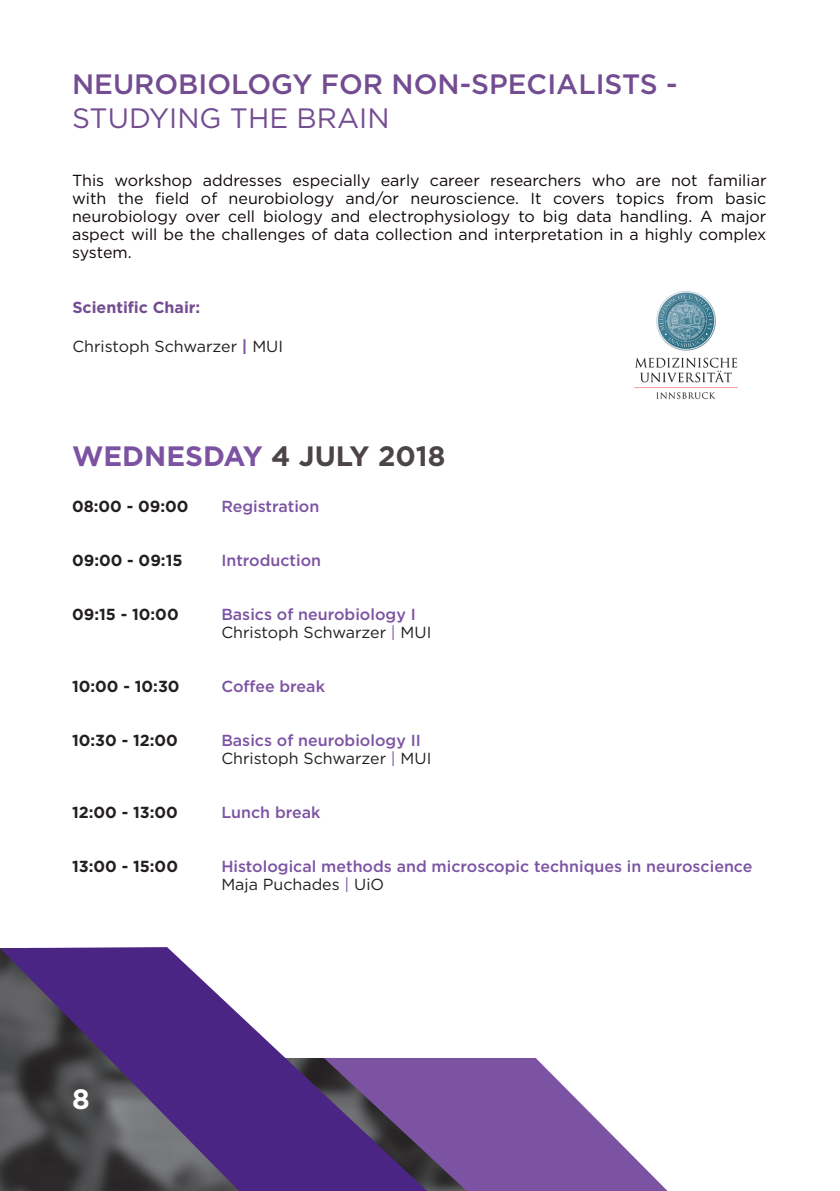
<style>
.page{position:relative;width:840px;height:1191px;background:#fff}
.page>*{position:absolute;margin:0;border:0;box-sizing:border-box;transform-origin:0 0}
.t1{font:500 28px "Gotham";color:#734c91}
.t2{font:700 28px "Gotham";color:#7c53a2}
.t3{font:28px "Gotham";color:#734c91}
.t4{font:700 28px "Gotham";color:#fff}
.t5{font:16px/18px "Gotham";color:#0e0607;text-align:justify}
.t6{font:500 16px/18px "Gotham";color:#7c53a2}
.t7{font:700 16px "Gotham";color:#231f20}
.t8{font:16px "Gotham";color:#231f20}
.t9{font:700 16px "Gotham";color:#734c91}
.s1{font-weight:700;color:#7c53a2}
.s2{color:#4c4447}
.s3{font-weight:400;color:#231f20}
.s4{font-weight:400}
</style>
<div class="page">
<svg style="left:427px;top:1058px;width:240px;height:133px;fill:#7c53a2"></svg>
<svg style="left:0;top:947px;width:427px;height:244px"></svg>
<img style="left:634px;top:291px;width:104px;height:109px">
<h1 class="t1" style="left:72px;top:66px;width:606px">NEUROBIOLOGY FOR NON-SPECIALISTS -</h1>
<h1 class="t3" style="left:72px;top:100px;width:319px">STUDYING THE BRAIN</h1>
<p class="t5" style="left:72px;top:171px;width:695px">This workshop addresses especially early career researchers who are not familiar with the field of neurobiology and/or neuroscience. It covers topics from basic neurobiology over cell biology and electrophysiology to big data handling. A major aspect will be the challenges of data collection and interpretation in a highly complex system.</p>
<p class="t9" style="left:72px;top:297px;width:129px">Scientific Chair:</p>
<p class="t8" style="left:72px;top:336px;width:212px">Christoph Schwarzer <span class="s1">|</span> MUI</p>
<h1 class="t2" style="left:72px;top:438px;width:374px">WEDNESDAY <span class="s2">4 JULY 2018</span></h1>
<p class="t7" style="left:72px;top:495px;width:118px">08:00 - 09:00</p>
<p class="t6" style="left:221px;top:497px;width:99px">Registration</p>
<p class="t6" style="left:221px;top:551px;width:101px">Introduction</p>
<p class="t7" style="left:72px;top:549px;width:112px">09:00 - 09:15</p>
<p class="t7" style="left:72px;top:603px;width:108px">09:15 - 10:00</p>
<p class="t7" style="left:72px;top:675px;width:109px">10:00 - 10:30</p>
<p class="t7" style="left:72px;top:729px;width:107px">10:30 - 12:00</p>
<p class="t7" style="left:72px;top:801px;width:107px">12:00 - 13:00</p>
<p class="t7" style="left:72px;top:855px;width:107px">13:00 - 15:00</p>
<p class="t6" style="left:221px;top:605px;width:211px">Basics of neurobiology I<br><span class="s3">Christoph Schwarzer</span> <span class="s4">|</span> <span class="s3">MUI</span></p>
<p class="t6" style="left:221px;top:677px;width:105px">Coffee break</p>
<p class="t6" style="left:221px;top:731px;width:211px">Basics of neurobiology II<br><span class="s3">Christoph Schwarzer</span> <span class="s4">|</span> <span class="s3">MUI</span></p>
<p class="t6" style="left:221px;top:803px;width:101px">Lunch break</p>
<p class="t6" style="left:221px;top:857px;width:532px">Histological methods and microscopic techniques in neuroscience<br><span class="s3">Maja Puchades</span> <span class="s4">|</span> <span class="s3">UiO</span></p>
<h1 class="t4" style="left:72px;top:1080px;width:19px">8</h1>
</div>
